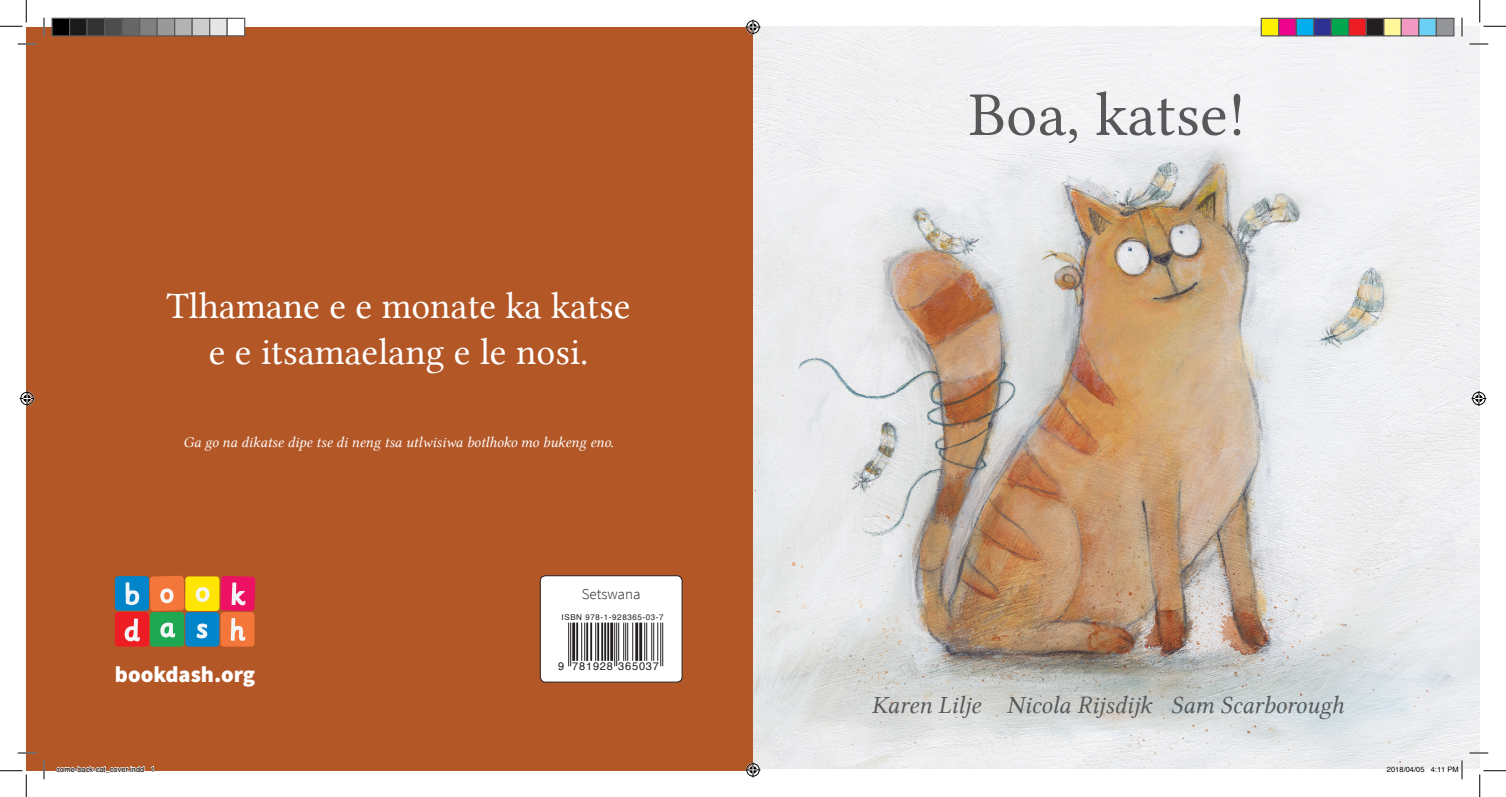
<style>
.page{position:relative;width:1506px;height:797px;background:#fff}
.page>*{position:absolute;margin:0;border:0;box-sizing:border-box;transform-origin:0 0}
.t1{font:62.5px "Lin Libertine";color:#57585a}
.t2{font:37.5px/45px "Lin Libertine";color:#fff;text-align:center}
.t3{font:25px "Lin Libertine I";color:#57585a}
.t4{font:900 22.62px "Source Sans Pro";color:#fff}
.t5{font:15px "Lin Libertine I";color:#fff}
.t6{font:300 15px "Source Sans Pro";color:#231f20}
.t7{font:11px "Helvetica";letter-spacing:.075em;color:#231f20}
.t8{font:8px "Helvetica";letter-spacing:.075em;color:#231f20}
.t9{font:7.5px "Helvetica";color:#000}
</style>
<div class="page">
<div style="left:26px;top:27px;width:727px;height:743px;background:#b35727"></div>
<img style="left:753px;top:26px;width:726px;height:742px">
<div style="left:540px;top:575px;width:142px;height:107px;background:#fff;border-radius:5px"></div>
<div style="left:540px;top:575px;width:142px;height:107px;border:1px solid #231f20;border-radius:5px"></div>
<div style="left:185px;top:576px;width:34px;height:35px;background:#ffe501;border-radius:3px"></div>
<div style="left:115px;top:612px;width:34px;height:34px;background:#ee1d23;border-radius:3px"></div>
<div style="left:150px;top:612px;width:34px;height:34px;background:#1ea853;border-radius:3px"></div>
<div style="left:185px;top:612px;width:34px;height:34px;background:#0084ca;border-radius:3px"></div>
<div style="left:115px;top:576px;width:34px;height:34px;background:#0084ca;border-radius:3px"></div>
<div style="left:220px;top:612px;width:34px;height:34px;background:#f3773a;border-radius:3px"></div>
<svg style="left:126px;top:582px;width:13px;height:23px"></svg>
<svg style="left:150px;top:575px;width:34px;height:36px"></svg>
<svg style="left:196px;top:587px;width:13px;height:15px"></svg>
<svg style="left:220px;top:576px;width:35px;height:35px"></svg>
<svg style="left:124px;top:618px;width:16px;height:24px"></svg>
<svg style="left:160px;top:622px;width:16px;height:15px"></svg>
<svg style="left:196px;top:623px;width:11px;height:15px"></svg>
<svg style="left:231px;top:618px;width:14px;height:23px"></svg>
<hr style="left:570px;top:622px;width:1px;height:44px;background:#231f20">
<hr style="left:568px;top:622px;width:1px;height:44px;background:#231f20">
<hr style="left:572px;top:622px;width:3px;height:39px;background:#231f20">
<hr style="left:576px;top:622px;width:2px;height:39px;background:#231f20">
<hr style="left:584px;top:622px;width:1px;height:39px;background:#231f20">
<hr style="left:581px;top:622px;width:1px;height:39px;background:#231f20">
<hr style="left:590px;top:622px;width:2px;height:39px;background:#231f20">
<hr style="left:586px;top:622px;width:2px;height:39px;background:#231f20">
<hr style="left:595px;top:622px;width:1px;height:39px;background:#231f20">
<hr style="left:607px;top:622px;width:2px;height:39px;background:#231f20">
<hr style="left:604px;top:622px;width:2px;height:39px;background:#231f20">
<hr style="left:601px;top:622px;width:2px;height:39px;background:#231f20">
<hr style="left:597px;top:622px;width:2px;height:39px;background:#231f20">
<hr style="left:610px;top:622px;width:3px;height:39px;background:#231f20">
<hr style="left:632px;top:622px;width:1px;height:39px;background:#231f20">
<hr style="left:627px;top:622px;width:1px;height:39px;background:#231f20">
<hr style="left:625px;top:622px;width:1px;height:39px;background:#231f20">
<hr style="left:623px;top:622px;width:1px;height:39px;background:#231f20">
<hr style="left:618px;top:622px;width:1px;height:39px;background:#231f20">
<hr style="left:616px;top:622px;width:1px;height:44px;background:#231f20">
<hr style="left:614px;top:622px;width:1px;height:44px;background:#231f20">
<hr style="left:639px;top:622px;width:3px;height:39px;background:#231f20">
<hr style="left:635px;top:622px;width:3px;height:39px;background:#231f20">
<hr style="left:662px;top:622px;width:1px;height:44px;background:#231f20">
<hr style="left:660px;top:622px;width:1px;height:44px;background:#231f20">
<hr style="left:657px;top:622px;width:1px;height:39px;background:#231f20">
<hr style="left:653px;top:622px;width:1px;height:39px;background:#231f20">
<hr style="left:651px;top:622px;width:1px;height:39px;background:#231f20">
<hr style="left:646px;top:622px;width:1px;height:39px;background:#231f20">
<hr style="left:644px;top:622px;width:1px;height:39px;background:#231f20">
<svg style="left:18px;top:43px;width:18px;height:2px"></svg>
<svg style="left:1469px;top:43px;width:19px;height:2px"></svg>
<svg style="left:18px;top:752px;width:18px;height:1px"></svg>
<svg style="left:1469px;top:752px;width:19px;height:1px"></svg>
<svg style="left:43px;top:18px;width:2px;height:18px"></svg>
<svg style="left:43px;top:760px;width:2px;height:19px"></svg>
<svg style="left:1461px;top:18px;width:1px;height:18px"></svg>
<svg style="left:0;top:0;width:27px;height:27px"></svg>
<svg style="left:0;top:770px;width:27px;height:27px"></svg>
<svg style="left:1479px;top:0;width:26px;height:27px"></svg>
<svg style="left:1479px;top:770px;width:26px;height:27px"></svg>
<svg style="left:745px;top:20px;width:15px;height:15px"></svg>
<svg style="left:745px;top:762px;width:15px;height:15px"></svg>
<svg style="left:20px;top:391px;width:15px;height:15px"></svg>
<svg style="left:1471px;top:391px;width:15px;height:15px"></svg>
<div style="left:52px;top:18px;width:18px;height:18px;background:#000"></div>
<div style="left:51px;top:18px;width:19px;height:18px;border:1px solid #595959"></div>
<div style="left:70px;top:18px;width:17px;height:18px;background:#1a1a1a"></div>
<div style="left:69px;top:18px;width:19px;height:18px;border:1px solid #595959"></div>
<div style="left:87px;top:18px;width:18px;height:18px;background:#333"></div>
<div style="left:86px;top:18px;width:19px;height:18px;border:1px solid #595959"></div>
<div style="left:105px;top:18px;width:17px;height:18px;background:#4d4d4d"></div>
<div style="left:104px;top:18px;width:19px;height:18px;border:1px solid #595959"></div>
<div style="left:122px;top:18px;width:18px;height:18px;background:#666"></div>
<div style="left:121px;top:18px;width:19px;height:18px;border:1px solid #595959"></div>
<div style="left:140px;top:18px;width:17px;height:18px;background:#808080"></div>
<div style="left:139px;top:18px;width:19px;height:18px;border:1px solid #595959"></div>
<div style="left:157px;top:18px;width:18px;height:18px;background:#999"></div>
<div style="left:156px;top:18px;width:19px;height:18px;border:1px solid #595959"></div>
<div style="left:175px;top:18px;width:17px;height:18px;background:#b3b3b3"></div>
<div style="left:174px;top:18px;width:19px;height:18px;border:1px solid #595959"></div>
<div style="left:192px;top:18px;width:18px;height:18px;background:#ccc"></div>
<div style="left:191px;top:18px;width:19px;height:18px;border:1px solid #595959"></div>
<div style="left:210px;top:18px;width:17px;height:18px;background:#e6e6e6"></div>
<div style="left:209px;top:18px;width:19px;height:18px;border:1px solid #595959"></div>
<div style="left:227px;top:18px;width:18px;height:18px;background:#fff"></div>
<div style="left:226px;top:18px;width:19px;height:18px;border:1px solid #595959"></div>
<div style="left:1261px;top:18px;width:17px;height:18px;background:#fff101"></div>
<div style="left:1260px;top:18px;width:19px;height:18px;border:1px solid #595959"></div>
<div style="left:1278px;top:18px;width:18px;height:18px;background:#ed028c"></div>
<div style="left:1278px;top:18px;width:18px;height:18px;border:1px solid #595959"></div>
<div style="left:1296px;top:18px;width:17px;height:18px;background:#00aeef"></div>
<div style="left:1295px;top:18px;width:19px;height:18px;border:1px solid #595959"></div>
<div style="left:1313px;top:18px;width:18px;height:18px;background:#2e3092"></div>
<div style="left:1313px;top:18px;width:18px;height:18px;border:1px solid #595959"></div>
<div style="left:1331px;top:18px;width:17px;height:18px;background:#00a54f"></div>
<div style="left:1330px;top:18px;width:19px;height:18px;border:1px solid #595959"></div>
<div style="left:1348px;top:18px;width:18px;height:18px;background:#ee1d23"></div>
<div style="left:1348px;top:18px;width:18px;height:18px;border:1px solid #595959"></div>
<div style="left:1366px;top:18px;width:17px;height:18px;background:#231f20"></div>
<div style="left:1365px;top:18px;width:19px;height:18px;border:1px solid #595959"></div>
<div style="left:1383px;top:18px;width:18px;height:18px;background:#fff79a"></div>
<div style="left:1383px;top:18px;width:18px;height:18px;border:1px solid #595959"></div>
<div style="left:1401px;top:18px;width:17px;height:18px;background:#f499c2"></div>
<div style="left:1400px;top:18px;width:19px;height:18px;border:1px solid #595959"></div>
<div style="left:1418px;top:18px;width:18px;height:18px;background:#6bcff6"></div>
<div style="left:1418px;top:18px;width:18px;height:18px;border:1px solid #595959"></div>
<div style="left:1436px;top:18px;width:17px;height:18px;background:#939598"></div>
<div style="left:1435px;top:18px;width:19px;height:18px;border:1px solid #595959"></div>
<svg style="left:56px;top:765px;width:88px;height:6px"></svg>
<svg style="left:151px;top:766px;width:3px;height:5px"></svg>
<svg style="left:1386px;top:765px;width:38px;height:4px"></svg>
<svg style="left:1430px;top:760px;width:32px;height:19px"></svg>
<h2 class="t2" style="left:166px;top:284px;width:465px">Tlhamane e e monate ka katse e e itsamaelang e le nosi.</h2>
<p class="t5" style="left:183px;top:434px;width:432px">Ga go na dikatse dipe tse di neng tsa utlwisiwa botlhoko mo bukeng eno.</p>
<p class="t6" style="left:582px;top:585px;width:60px">Setswana</p>
<h3 class="t4" style="left:115px;top:658px;width:142px">bookdash.org</h3>
<p class="t8" style="left:561px;top:610px;width:103px">ISBN 978-1-928365-03-7</p>
<p class="t7" style="left:558px;top:658px;width:102px">9 781928 365037</p>
<h1 class="t1" style="left:969px;top:79px;width:278px">Boa, katse!</h1>
<h3 class="t3" style="left:871px;top:691px;width:474px">Karen Lilje Nicola Rijsdijk Sam Scarborough</h3>
<p class="t9" style="left:56px;top:763px;width:100px">come-back-cat_cover.indd 1</p>
<p class="t9" style="left:1386px;top:763px;width:73px">2018/04/05 4:11 PM</p>
</div>
